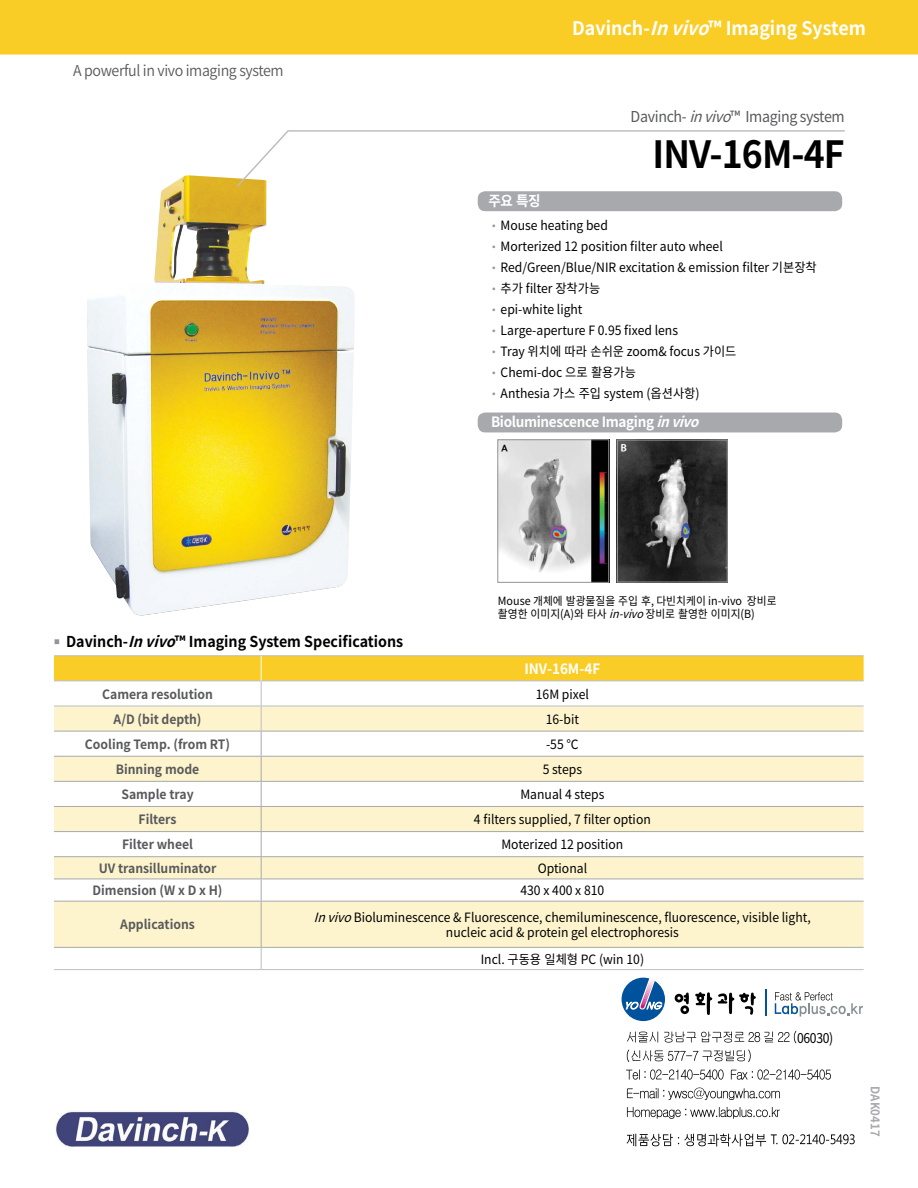
<style>
.page{position:relative;width:918px;height:1188px;background:#fff}
.page>*{position:absolute;margin:0;border:0;box-sizing:border-box;transform-origin:0 0}
.t1{font:700 37.5px "Noto Sans CJ Kkr";letter-spacing:-.025em;color:#000;scale:.95 1}
.t2{font:700 18.75px "Noto Sans CJ Kkr";color:#fff;scale:.95 1}
.t3{font:700 15px "Noto Sans CJ Kkr";color:#000;scale:.95 1}
.t4{font:600 15px "Noto Sans CJ Kkr";letter-spacing:-.025em;color:#58595b;scale:.95 1}
.t5{font:15px "Noto Sans CJ Kkr";letter-spacing:-.025em;color:#58595b;scale:.95 1}
.t6{font:700 14.25px "Noto Sans CJ Kkr";letter-spacing:-.025em;color:#fff;scale:.95 1}
.t7{font:13.5px "Noto Sans CJ Kkr";letter-spacing:-.025em;color:#000;scale:.9 1}
.t8{font:12.9px/15.5px "Noto Sans CJ Kkr";color:#000;text-align:center;scale:.95 1}
.t9{font:700 12.9px "Noto Sans CJ Kkr";color:#58595b;scale:.95 1}
.t10{font:700 12px "Noto Sans CJ Kkr";color:#a7a9ac;scale:.95 1}
.t11{font:11.4px/13.6px "Noto Sans CJ Kkr";color:#000;scale:.95 1}
.t12{font:800 9.9px "Nanum Gothic";color:#fff;scale:1.13 1}
.t13{font:800 8.85px "Nanum Gothic";color:#000;scale:.95 1}
.s1{font-style:italic}
</style>
<div class="page">
<div style="left:478px;top:191px;width:364px;height:20px;background:#a7a9ac;border-radius:8px"></div>
<div style="left:478px;top:413px;width:364px;height:19px;background:#a7a9ac;border-radius:8px"></div>
<img style="left:87px;top:175px;width:267px;height:441px">
<div style="left:0;top:0;width:918px;height:55px;background:#facd26"></div>
<div style="left:54px;top:902px;width:810px;height:45px;background:#fdf4cd"></div>
<hr style="left:54px;top:655px;width:207px;height:1px;background:#bcbec0">
<hr style="left:261px;top:655px;width:603px;height:1px;background:#bcbec0">
<hr style="left:54px;top:969px;width:207px;height:1px;background:#bcbec0">
<hr style="left:261px;top:969px;width:603px;height:1px;background:#bcbec0">
<svg style="left:54px;top:656px;width:810px;height:245px"></svg>
<hr style="left:54px;top:901px;width:207px;height:1px;background:#a7a9ac">
<hr style="left:261px;top:901px;width:603px;height:1px;background:#a7a9ac">
<hr style="left:261px;top:902px;width:1px;height:45px;background:#a7a9ac">
<hr style="left:54px;top:947px;width:207px;height:1px;background:#a7a9ac">
<hr style="left:261px;top:947px;width:603px;height:1px;background:#a7a9ac">
<svg style="left:622px;top:978px;width:43px;height:43px"></svg>
<svg style="left:675px;top:992px;width:14px;height:22px"></svg>
<svg style="left:695px;top:992px;width:61px;height:23px"></svg>
<svg style="left:765px;top:989px;width:1px;height:27px"></svg>
<svg style="left:775px;top:992px;width:88px;height:25px"></svg>
<svg style="left:627px;top:1031px;width:169px;height:12px"></svg>
<svg style="left:627px;top:1050px;width:124px;height:12px"></svg>
<svg style="left:626px;top:1069px;width:205px;height:11px"></svg>
<svg style="left:627px;top:1088px;width:153px;height:12px"></svg>
<svg style="left:627px;top:1107px;width:153px;height:12px"></svg>
<svg style="left:627px;top:1134px;width:228px;height:12px"></svg>
<img style="left:55px;top:1111px;width:194px;height:36px">
<img style="left:499px;top:441px;width:108px;height:140px">
<div style="left:497px;top:439px;width:112px;height:144px;border:1px solid #939598"></div>
<img style="left:616px;top:440px;width:110px;height:143px">
<div style="left:617px;top:440px;width:111px;height:143px;border:1px solid #939598"></div>
<svg style="left:235px;top:130px;width:610px;height:58px"></svg>
<p class="t4" style="left:73px;top:62px;width:223px">A powerful in vivo imaging system</p>
<p class="t3" style="left:54px;top:634px;width:369px"><sup>■</sup> Davinch-<span class="s1">Invivo</span>™ Imaging System Specifications</p>
<h2 class="t2" style="left:572px;top:17px;width:311px">Davinch-<span class="s1">Invivo</span>™ Imaging System</h2>
<p class="t6" style="left:488px;top:193px;width:57px">주요 특징</p>
<p class="t5" style="left:631px;top:108px;width:227px">Davinch- <span class="s1">invivo</span>™ Imaging system</p>
<h1 class="t1" style="left:653px;top:133px;width:204px">INV-16M-4F</h1>
<p class="t8" style="left:492px;top:217px;width:123px"><sup>●</sup> Mouse heating bed</p>
<p class="t8" style="left:492px;top:238px;width:244px"><sup>●</sup> Morterized 12 position filter auto wheel</p>
<p class="t8" style="left:492px;top:259px;width:343px"><sup>●</sup> Red/Green/Blue/NIR excitation &amp; emission filter 기본장착</p>
<p class="t8" style="left:492px;top:280px;width:115px"><sup>●</sup> 추가 filter 장착가능</p>
<p class="t8" style="left:492px;top:301px;width:96px"><sup>●</sup> epi-white light</p>
<p class="t8" style="left:492px;top:322px;width:197px"><sup>●</sup> Large-aperture F 0.95 fixed lens</p>
<p class="t8" style="left:492px;top:343px;width:258px"><sup>●</sup> Tray 위치에 따라 손쉬운 zoom&amp; focus 가이드</p>
<p class="t8" style="left:492px;top:364px;width:153px"><sup>●</sup> Chemi-doc 으로 활용가능</p>
<p class="t8" style="left:492px;top:385px;width:220px"><sup>●</sup> Anthesia 가스 주입 system (옵션사항)</p>
<p class="t6" style="left:491px;top:414px;width:231px">Bioluminescence Imaging <span class="s1">invivo</span></p>
<p class="t13" style="left:501px;top:443px;width:8px">A</p>
<p class="t12" style="left:621px;top:442px;width:7px">B</p>
<p class="t11" style="left:498px;top:594px;width:295px">Mouse 개체에 발광물질을 주입 후, 다빈치케이 in-vivo 장비로 촬영한 이미지(A)와 타사 <span class="s1">in-vivo</span>장비로 촬영한 이미지(B)</p>
<p class="t6" style="left:524px;top:661px;width:82px">INV-16M-4F</p>
<p class="t9" style="left:102px;top:687px;width:118px">Camera resolution</p>
<p class="t8" style="left:536px;top:686px;width:57px">16M pixel</p>
<p class="t9" style="left:114px;top:712px;width:94px">A/D (bit depth)</p>
<p class="t8" style="left:546px;top:711px;width:36px">16-bit</p>
<p class="t9" style="left:85px;top:737px;width:154px">Cooling Temp. (from RT)</p>
<p class="t8" style="left:546px;top:737px;width:36px">-55 ℃</p>
<p class="t9" style="left:116px;top:762px;width:89px">Binning mode</p>
<p class="t8" style="left:543px;top:762px;width:43px">5 steps</p>
<p class="t9" style="left:121px;top:787px;width:78px">Sample tray</p>
<p class="t8" style="left:520px;top:787px;width:90px">Manual 4 steps</p>
<p class="t9" style="left:139px;top:812px;width:41px">Filters</p>
<p class="t8" style="left:474px;top:812px;width:188px">4 filters supplied, 7 filter option</p>
<p class="t9" style="left:122px;top:837px;width:76px">Filter wheel</p>
<p class="t8" style="left:501px;top:837px;width:130px">Moterized 12 position</p>
<p class="t9" style="left:99px;top:861px;width:125px">UV transilluminator</p>
<p class="t8" style="left:538px;top:861px;width:54px">Optional</p>
<p class="t9" style="left:93px;top:883px;width:138px">Dimension (W x D x H)</p>
<p class="t8" style="left:520px;top:883px;width:90px">430 x 400 x 810</p>
<p class="t9" style="left:120px;top:917px;width:80px">Applications</p>
<p class="t8" style="left:314px;top:910px;width:525px"><span class="s1">Invivo</span>Bioluminescence &amp; Fluorescence, chemiluminescence, fluorescence, visible light, nucleic acid &amp; protein gel electrophoresis</p>
<p class="t8" style="left:481px;top:951px;width:174px">Incl. 구동용 일체형 PC (win 10)</p>
<p class="t7" style="left:797px;top:1030px;width:42px">06030)</p>
<p class="t10" style="left:882px;top:1086px;width:54px;rotate:90deg">DAK0417</p>
</div>
